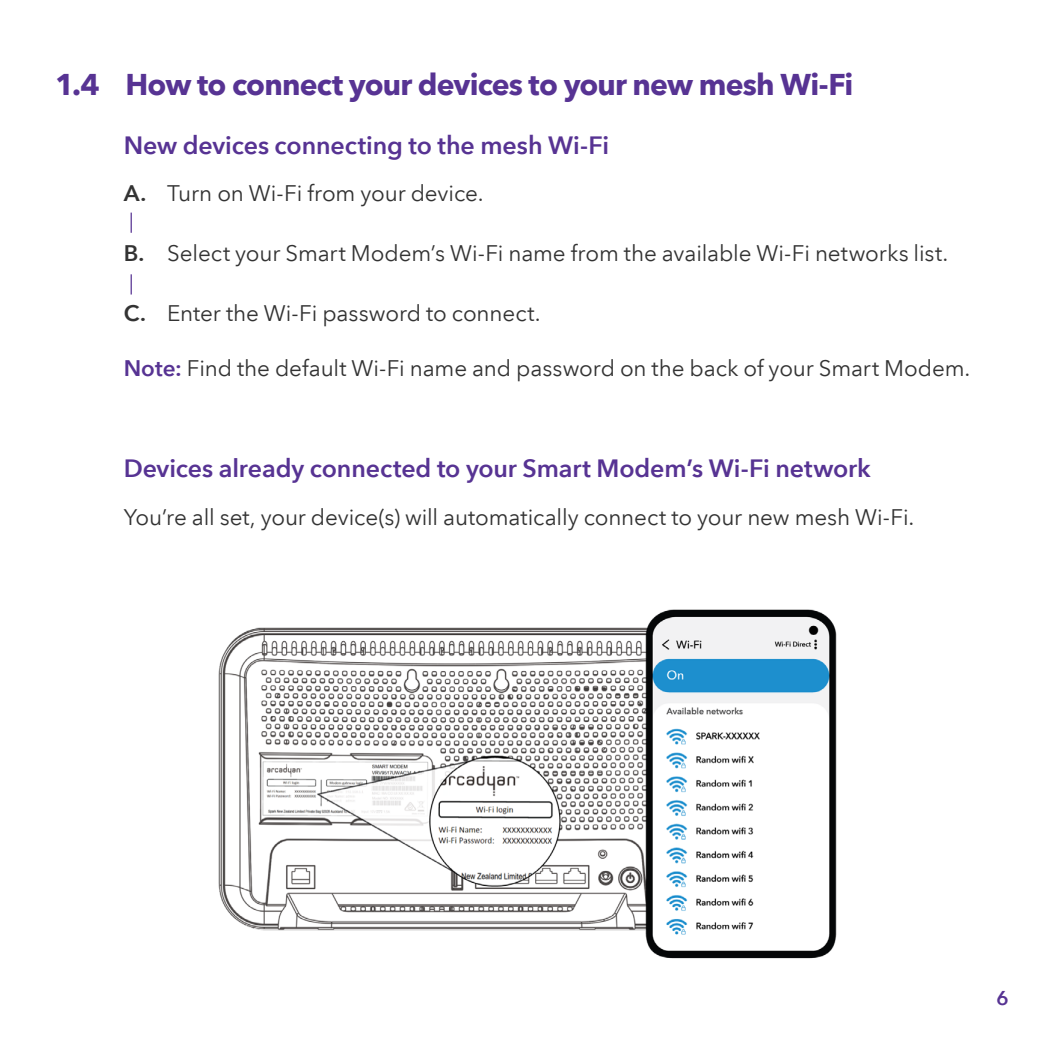
<style>
.page{position:relative;width:1063px;height:1063px;background:#fff}
.page>*{position:absolute;margin:0;border:0;box-sizing:border-box;transform-origin:0 0}
.t1{font:700 30px "Avenir Next LT Pro";letter-spacing:-.03em;color:#573393}
.t2{font:600 25px "Avenir Next LT Pro";letter-spacing:-.005em;color:#573393}
.t3{font:22.5px "Avenir Next LT Pro";letter-spacing:-.005em;color:#333}
.t4{font:600 22.5px "Avenir Next LT Pro";color:#333}
.t5{font:600 20px "Avenir Next LT Pro";color:#573393}
.s1{font-weight:600;color:#573393}
</style>
<div class="page">
<img style="left:218px;top:609px;width:619px;height:350px">
<svg style="left:131px;top:213px;width:1px;height:20px"></svg>
<svg style="left:131px;top:274px;width:1px;height:21px"></svg>
<p class="t1" style="left:55px;top:66px;width:800px">1.4 How to connect your devices to your new mesh Wi-Fi</p>
<p class="t2" style="left:124px;top:130px;width:487px">New devices connecting to the mesh Wi-Fi</p>
<p class="t4" style="left:124px;top:180px;width:24px">A.</p>
<p class="t4" style="left:124px;top:240px;width:22px">B.</p>
<p class="t4" style="left:124px;top:300px;width:24px">C.</p>
<p class="t3" style="left:167px;top:180px;width:318px">Turn on Wi-Fi from your device.</p>
<p class="t3" style="left:167px;top:240px;width:783px">Select your Smart Modem’s Wi-Fi name from the available Wi-Fi networks list.</p>
<p class="t3" style="left:167px;top:300px;width:375px">Enter the Wi-Fi password to connect.</p>
<p class="t3" style="left:124px;top:355px;width:848px"><span class="s1">Note:</span> Find the default Wi-Fi name and password on the back of your Smart Modem.</p>
<p class="t2" style="left:124px;top:454px;width:749px">Devices already connected to your Smart Modem’s Wi-Fi network</p>
<p class="t3" style="left:124px;top:503px;width:792px">You’re all set, your device(s) will automatically connect to your new mesh Wi-Fi.</p>
<p class="t5" style="left:997px;top:986px;width:14px">6</p>
</div>
